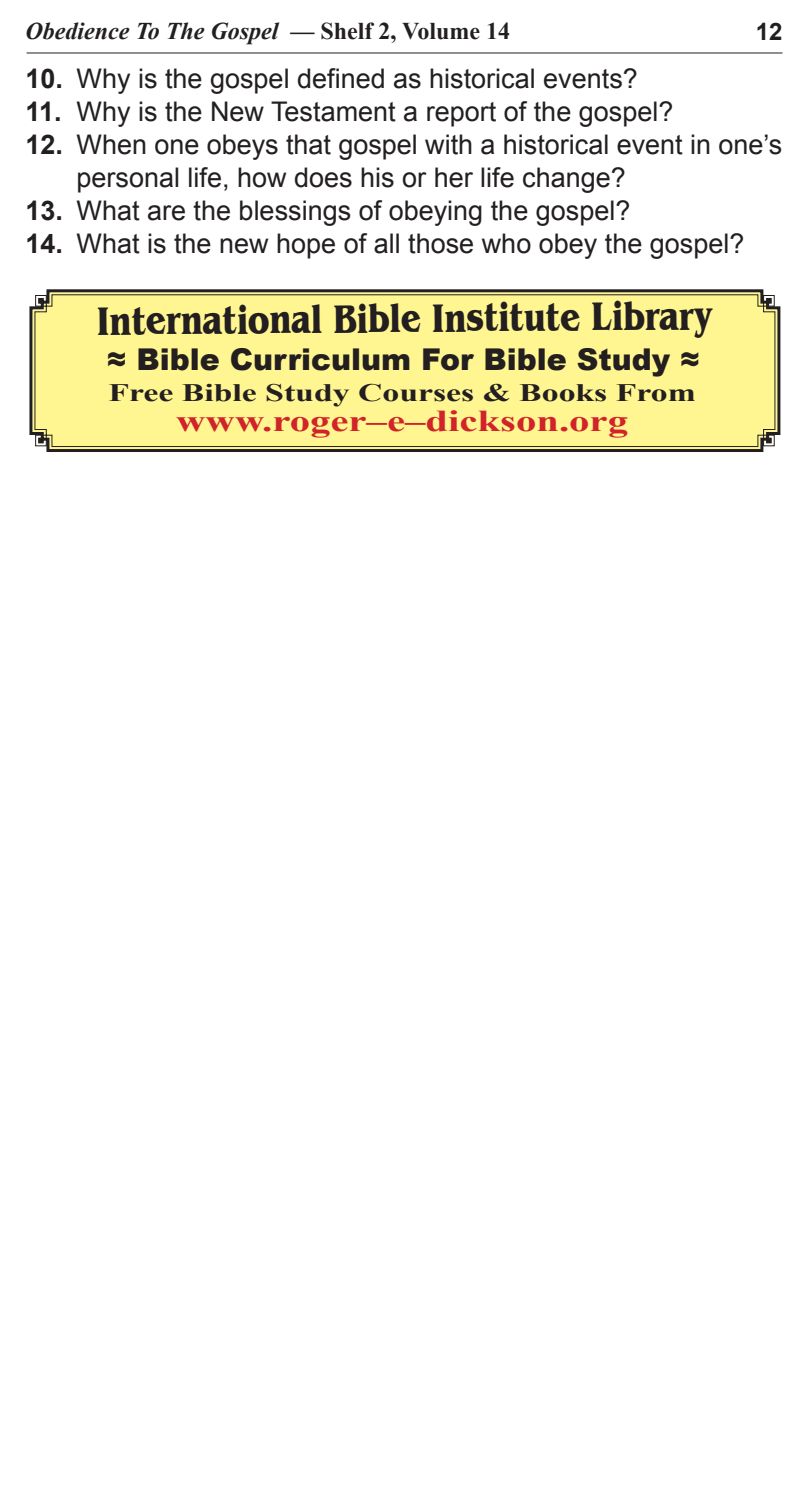
<style>
.page{position:relative;width:808px;height:1489px;background:#fff}
.page>*{position:absolute;margin:0;border:0;box-sizing:border-box;transform-origin:0 0}
.t1{font:700 40.8px "Benguiat IT Cby BT";color:#231f20;scale:.81 1}
.t2{font:700 30.3px "Times New Roman";color:#d1232a;scale:1.35 1}
.t3{font:900 30px "Arial";color:#231f20}
.t4{font:27px/33px "Arial";color:#231f20}
.t5{font:700 24.9px "Times New Roman";color:#231f20;scale:1.35 1}
.t6{font:italic 700 24px "Times New Roman";color:#231f20}
.t7{font:700 24px "Arial";color:#231f20}
.s1{font-style:normal}
.s2{font-weight:700}
</style>
<div class="page">
<hr style="left:27px;top:52px;width:755px;height:1px;background:#231f20">
<svg style="left:29px;top:289px;width:752px;height:163px;background:#817c5e"></svg>
<div style="left:34px;top:294px;width:742px;height:153px;background:#fff691"></div>
<p class="t6" style="left:26px;top:14px;width:486px">Obedience To The Gospel — <span class="s1">Shelf 2, Volume 14</span></p>
<p class="t7" style="left:756px;top:14px;width:28px">12</p>
<p class="t4" style="left:26px;top:62px;width:614px"><span class="s2">10.</span> Why is the gospel defined as historical events?</p>
<p class="t4" style="left:26px;top:95px;width:649px"><span class="s2">11.</span> Why is the New Testament a report of the gospel?</p>
<p class="t4" style="left:77px;top:128px;width:707px;text-indent:-51px"><span class="s2">12.</span> When one obeys that gospel with a historical event in one’s personal life, how does his or her life change?</p>
<p class="t4" style="left:26px;top:194px;width:606px"><span class="s2">13.</span> What are the blessings of obeying the gospel?</p>
<p class="t4" style="left:26px;top:227px;width:720px"><span class="s2">14.</span> What is the new hope of all those who obey the gospel?</p>
<h1 class="t1" style="left:96px;top:298px;width:761px;rotate:-1deg">International Bible Institute Library</h1>
<p class="t3" style="left:107px;top:338px;width:595px">≈ Bible Curriculum For Bible Study ≈</p>
<p class="t5" style="left:108px;top:375px;width:437px">Free Bible Study Courses &amp; Books From</p>
<p class="t2" style="left:176px;top:399px;width:336px">www.roger–e–dickson.org</p>
</div>
